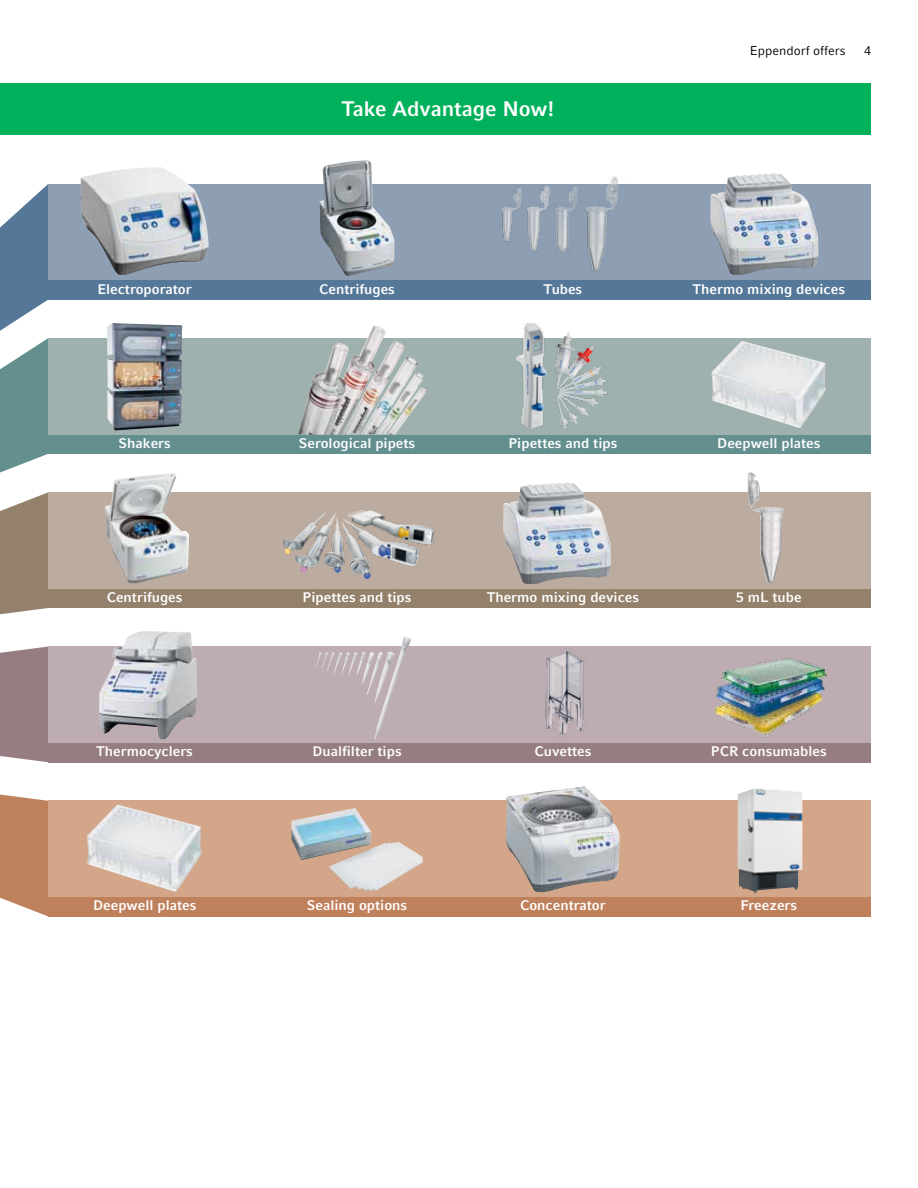
<style>
.page{position:relative;width:918px;height:1188px;background:#fff}
.page>*{position:absolute;margin:0;border:0;box-sizing:border-box;transform-origin:0 0}
.t1{font:700 21px "Compatil Factfor Eppendorf";letter-spacing:-.01em;color:#fff}
.t2{font:700 13.95px "Compatil Factfor Eppendorf";color:#fff}
.t3{font:12.75px "Compatil Factfor Eppendorf";color:#000}
</style>
<div class="page">
<div style="left:0;top:83px;width:871px;height:51px;background:#00b05a"></div>
<svg style="left:0;top:184px;width:48px;height:147px"></svg>
<div style="left:48px;top:184px;width:824px;height:96px;background:#8e9fb4"></div>
<div style="left:48px;top:280px;width:824px;height:20px;background:#567898"></div>
<div style="left:48px;top:435px;width:824px;height:19px;background:#63908f"></div>
<div style="left:48px;top:589px;width:824px;height:19px;background:#94816b"></div>
<div style="left:48px;top:743px;width:824px;height:19px;background:#967d81"></div>
<div style="left:48px;top:897px;width:824px;height:19px;background:#bf805c"></div>
<svg style="left:0;top:338px;width:48px;height:135px"></svg>
<div style="left:48px;top:338px;width:824px;height:97px;background:#9eb1ae"></div>
<svg style="left:0;top:492px;width:48px;height:122px;background:#9f8e7a"></svg>
<div style="left:48px;top:492px;width:824px;height:97px;background:#bcac9f"></div>
<div style="left:0;top:647px;width:48px;height:115px;background:#967d81"></div>
<div style="left:48px;top:647px;width:824px;height:96px;background:#bdadb2"></div>
<svg style="left:0;top:795px;width:48px;height:121px;background:#c58c6b"></svg>
<div style="left:48px;top:801px;width:824px;height:96px;background:#d4a689"></div>
<img style="left:539px;top:646px;width:51px;height:91px">
<img style="left:506px;top:786px;width:114px;height:106px">
<img style="left:712px;top:341px;width:114px;height:87px">
<img style="left:282px;top:510px;width:153px;height:70px">
<img style="left:516px;top:323px;width:92px;height:106px">
<img style="left:87px;top:805px;width:115px;height:87px">
<img style="left:501px;top:176px;width:117px;height:96px">
<img style="left:320px;top:160px;width:58px;height:116px">
<img style="left:99px;top:631px;width:98px;height:108px">
<img style="left:107px;top:323px;width:75px;height:108px">
<img style="left:105px;top:473px;width:84px;height:110px">
<img style="left:703px;top:646px;width:132px;height:92px">
<img style="left:81px;top:167px;width:128px;height:108px">
<img style="left:503px;top:482px;width:108px;height:102px">
<img style="left:710px;top:173px;width:108px;height:102px">
<img style="left:738px;top:788px;width:65px;height:105px">
<img style="left:291px;top:808px;width:132px;height:83px">
<img style="left:298px;top:326px;width:129px;height:109px">
<img style="left:748px;top:472px;width:37px;height:111px">
<img style="left:347px;top:637px;width:64px;height:102px">
<div style="left:871px;top:0;width:47px;height:1188px;background:#fff"></div>
<p class="t3" style="left:750px;top:43px;width:97px">Eppendorf offers</p>
<p class="t3" style="left:864px;top:43px;width:9px">4</p>
<h1 class="t1" style="left:342px;top:97px;width:214px">Take Advantage Now!</h1>
<p class="t2" style="left:97px;top:281px;width:96px">Electroporator</p>
<p class="t2" style="left:319px;top:281px;width:77px">Centrifuges</p>
<p class="t2" style="left:544px;top:281px;width:40px">Tubes</p>
<p class="t2" style="left:693px;top:281px;width:154px">Thermo mixing devices</p>
<p class="t2" style="left:118px;top:435px;width:54px">Shakers</p>
<p class="t2" style="left:299px;top:435px;width:118px">Serological pipets</p>
<p class="t2" style="left:509px;top:435px;width:110px">Pipettes and tips</p>
<p class="t2" style="left:717px;top:435px;width:105px">Deepwell plates</p>
<p class="t2" style="left:107px;top:589px;width:77px">Centrifuges</p>
<p class="t2" style="left:303px;top:589px;width:110px">Pipettes and tips</p>
<p class="t2" style="left:487px;top:589px;width:154px">Thermo mixing devices</p>
<p class="t2" style="left:736px;top:589px;width:67px">5 mL tube</p>
<p class="t2" style="left:96px;top:743px;width:98px">Thermocyclers</p>
<p class="t2" style="left:312px;top:743px;width:91px">Dualfilter tips</p>
<p class="t2" style="left:534px;top:743px;width:58px">Cuvettes</p>
<p class="t2" style="left:711px;top:743px;width:117px">PCR consumables</p>
<p class="t2" style="left:93px;top:897px;width:105px">Deepwell plates</p>
<p class="t2" style="left:307px;top:897px;width:102px">Sealing options</p>
<p class="t2" style="left:520px;top:897px;width:87px">Concentrator</p>
<p class="t2" style="left:741px;top:897px;width:58px">Freezers</p>
</div>
